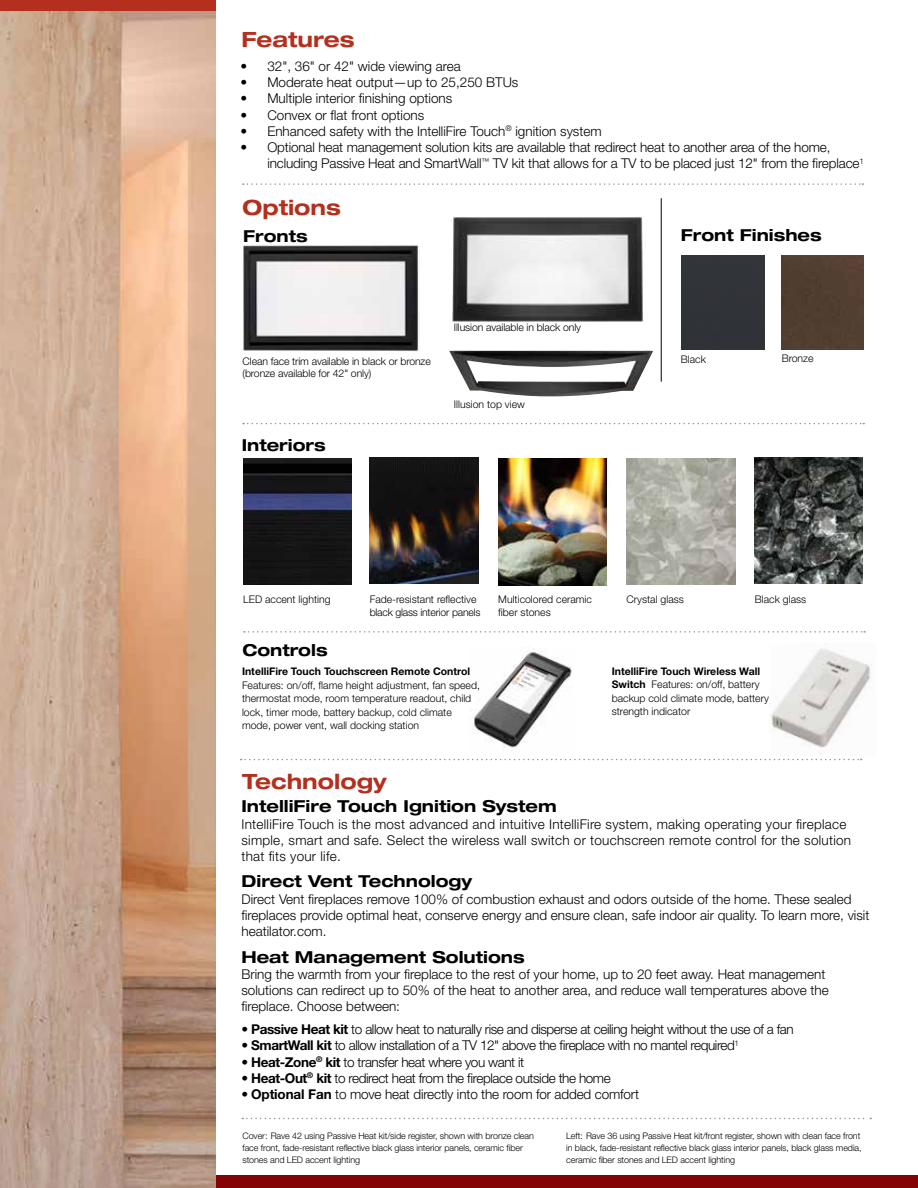
<style>
.page{position:relative;width:918px;height:1188px;background:#fff}
.page>*{position:absolute;margin:0;border:0;box-sizing:border-box;transform-origin:0 0}
.t1{font:700 expanded 21px "Helvetica Neue";color:#b42f1d}
.t2{font:700 expanded 16.5px "Helvetica Neue";color:#000}
.t3{font:300 13.5px/16.2px "Helvetica Neue";color:#000}
.t4{font:300 13.5px "Helvetica Neue";letter-spacing:-.03em;color:#000}
.t5{font:300 13.5px/16.2px "Helvetica Neue";letter-spacing:.02em;color:#000}
.t6{font:300 10.5px/13.5px "Helvetica Neue";color:#000}
.t7{font:300 10.5px/12.6px "Helvetica Neue";letter-spacing:-.02em;color:#000}
.t8{font:700 10.5px "Helvetica Neue";color:#000}
.t9{font:300 9px/12px "Helvetica Neue";letter-spacing:-.01em;color:#000}
.s1{font-weight:700}
</style>
<div class="page">
<svg style="left:0;top:10px;width:216px;height:1178px;background:#cca78d"></svg>
<img style="left:771px;top:648px;width:100px;height:100px">
<img style="left:469px;top:648px;width:103px;height:100px">
<div style="left:217px;top:1175px;width:701px;height:13px;background:#840406"></div>
<div style="left:0;top:0;width:216px;height:10px;background:#b42f1d"></div>
<svg style="left:243px;top:183px;width:620px;height:2px"></svg>
<svg style="left:243px;top:423px;width:621px;height:1px"></svg>
<img style="left:755px;top:458px;width:108px;height:126px">
<img style="left:627px;top:458px;width:108px;height:126px">
<svg style="left:242px;top:1118px;width:629px;height:1px"></svg>
<svg style="left:244px;top:631px;width:621px;height:2px"></svg>
<svg style="left:241px;top:759px;width:621px;height:1px"></svg>
<img style="left:243px;top:458px;width:108px;height:126px">
<img style="left:370px;top:458px;width:108px;height:126px">
<img style="left:498px;top:459px;width:109px;height:127px">
<img style="left:243px;top:245px;width:176px;height:106px">
<div style="left:681px;top:256px;width:84px;height:94px;background:#303338"></div>
<div style="left:781px;top:255px;width:83px;height:95px;background:#513f31"></div>
<img style="left:449px;top:351px;width:204px;height:46px">
<hr style="left:661px;top:198px;width:1px;height:184px;background:#000">
<img style="left:452px;top:217px;width:191px;height:104px">
<h1 class="t1" style="left:242px;top:26px;width:115px">Features</h1>
<p class="t3" style="left:240px;top:58px;width:222px">• 32", 36" or 42" wide viewing area</p>
<p class="t3" style="left:240px;top:74px;width:280px">• Moderate heat output—up to 25,250 BTUs</p>
<p class="t3" style="left:240px;top:90px;width:213px">• Multiple interior finishing options</p>
<p class="t3" style="left:240px;top:106px;width:186px">• Convex or flat front options</p>
<p class="t3" style="left:240px;top:123px;width:363px">• Enhanced safety with the IntelliFire Touch<sup>®</sup> ignition system</p>
<p class="t3" style="left:267px;top:139px;width:598px;text-indent:-27px">• Optional heat management solution kits are available that redirect heat to another area of the home, including Passive Heat and SmartWall<sup>™</sup> TV kit that allows for a TV to be placed just 12" from the fireplace<sup>1</sup></p>
<h1 class="t1" style="left:243px;top:194px;width:100px">Options</h1>
<p class="t2" style="left:243px;top:226px;width:66px">Fronts</p>
<p class="t2" style="left:681px;top:225px;width:142px">Front Finishes</p>
<p class="t6" style="left:243px;top:355px;width:190px;line-height:12.6px">Clean face trim available in black or bronze (bronze available for 42" only)</p>
<p class="t2" style="left:242px;top:435px;width:85px">Interiors</p>
<p class="t6" style="left:454px;top:321px;width:129px">Illusion available in black only</p>
<p class="t6" style="left:454px;top:397px;width:73px">Illusion top view</p>
<p class="t6" style="left:681px;top:353px;width:27px">Black</p>
<p class="t6" style="left:782px;top:351px;width:33px">Bronze</p>
<p class="t6" style="left:243px;top:592px;width:89px">LED accent lighting</p>
<p class="t7" style="left:370px;top:593px;width:112px">Fade-resistant reflective black glass interior panels</p>
<p class="t2" style="left:242px;top:640px;width:87px">Controls</p>
<p class="t8" style="left:242px;top:665px;width:230px">IntelliFire Touch Touchscreen Remote Control</p>
<p class="t6" style="left:242px;top:678px;width:240px">Features: on/off, flame height adjustment, fan speed, thermostat mode, room temperature readout, child lock, timer mode, battery backup, cold climate mode, power vent, wall docking station</p>
<h1 class="t1" style="left:242px;top:768px;width:146px">Technology</h1>
<p class="t6" style="left:498px;top:593px;width:95px;line-height:12.6px">Multicolored ceramic fiber stones</p>
<p class="t6" style="left:627px;top:592px;width:59px">Crystal glass</p>
<p class="t6" style="left:755px;top:592px;width:53px">Black glass</p>
<p class="t6" style="left:612px;top:664px;width:159px"><span class="s1">IntelliFire Touch Wireless Wall<br>Switch</span> Features: on/off, battery backup cold climate mode, battery strength indicator</p>
<p class="t2" style="left:242px;top:796px;width:317px">IntelliFire Touch Ignition System</p>
<p class="t5" style="left:242px;top:815px;width:611px">IntelliFire Touch is the most advanced and intuitive IntelliFire system, making operating your fireplace simple, smart and safe. Select the wireless wall switch or touchscreen remote control for the solution that fits your life.</p>
<p class="t2" style="left:242px;top:871px;width:232px">Direct Vent Technology</p>
<p class="t3" style="left:242px;top:890px;width:629px">Direct Vent fireplaces remove 100% of combustion exhaust and odors outside of the home. These sealed fireplaces provide optimal heat, conserve energy and ensure clean, safe indoor air quality. To learn more, visit heatilator.com.</p>
<p class="t2" style="left:242px;top:946px;width:285px">Heat Management Solutions</p>
<p class="t3" style="left:242px;top:966px;width:589px">Bring the warmth from your fireplace to the rest of your home, up to 20 feet away. Heat management solutions can redirect up to 50% of the heat to another area, and reduce wall temperatures above the fireplace. Choose between:</p>
<p class="t4" style="left:242px;top:1021px;width:554px">• <span class="s1">Passive Heat kit</span> to allow heat to naturally rise and disperse at ceiling height without the use of a fan</p>
<p class="t4" style="left:242px;top:1037px;width:499px">• <span class="s1">SmartWall kit</span> to allow installation of a TV 12" above the fireplace with no mantel required<sup>1</sup></p>
<p class="t4" style="left:242px;top:1054px;width:284px">• <span class="s1">Heat-Zone</span><sup>®</sup> <span class="s1">kit</span> to transfer heat where you want it</p>
<p class="t4" style="left:241px;top:1070px;width:371px">• <span class="s1">Heat-Out</span><sup>®</sup> <span class="s1">kit</span> to redirect heat from the fireplace outside the home</p>
<p class="t3" style="left:241px;top:1086px;width:399px">• <span class="s1">Optional Fan</span> to move heat directly into the room for added comfort</p>
<p class="t9" style="left:242px;top:1130px;width:293px">Cover: Rave 42 using Passive Heat kit/side register, shown with bronze clean face front, fade-resistant reflective black glass interior panels, ceramic fiber stones and LED accent lighting</p>
<p class="t9" style="left:566px;top:1130px;width:297px">Left: Rave 36 using Passive Heat kit/front register, shown with clean face front in black, fade-resistant reflective black glass interior panels, black glass media, ceramic fiber stones and LED accent lighting</p>
</div>
